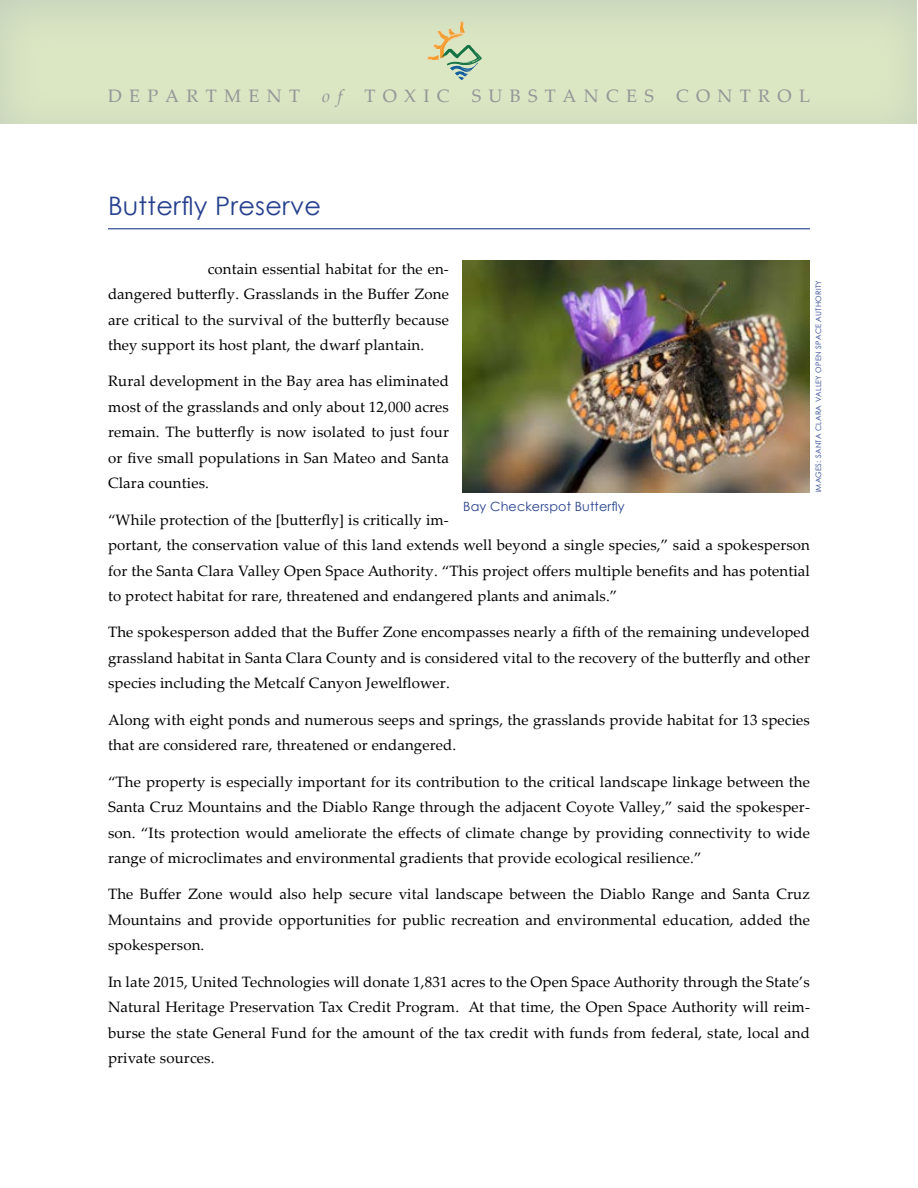
<style>
.page{position:relative;width:918px;height:1188px;background:#fff}
.page>*{position:absolute;margin:0;border:0;box-sizing:border-box;transform-origin:0 0}
.Head_Century{font:25.5px "Century Gothic";letter-spacing:.01em;color:#25408f}
.t1{font:18px "Palatino Linotype";color:#939598}
.Body{font:15px/25.5px "Palatino Linotype";letter-spacing:.01em;color:#000;text-align:justify}
.photo_caption{font:12.75px "Century Gothic";letter-spacing:.01em;color:#25408f}
.photo_caption-2{font:7.5px "Century Gothic";letter-spacing:.03em;color:#25408f}
.s1{font-style:italic}
</style>
<div class="page">
<div style="left:0;top:0;width:918px;height:125px;background:#d9e4c2"></div>
<svg style="left:427px;top:21px;width:54px;height:59px"></svg>
<hr style="left:108px;top:228px;width:702px;height:1px;background:#25408f">
<img style="left:462px;top:261px;width:348px;height:231px">
<p class="t1" style="left:108px;top:83px;width:704px">D E P A R T M E N T <span class="s1">o f</span> T O X I C S U B S T A N C E S C O N T R O L</p>
<p class="Head_Century" style="left:108px;top:188px;width:215px">Butterfly Preserve</p>
<p class="Body" style="left:108px;top:255px;width:342px;text-indent:100px">contain essential habitat for the en&shy;dangered butterfly. Grasslands in the Buffer Zone are critical to the survival of the butterfly because they support its host plant, the dwarf plantain.</p>
<p class="Body" style="left:108px;top:368px;width:342px">Rural development in the Bay area has eliminated most of the grasslands and only about 12,000 acres remain. The butterfly is now isolated to just four or five small populations in San Mateo and Santa Clara counties.</p>
<p class="Body" style="left:108px;top:506px;width:704px;text-align:left">“While protection of the [butterfly] is critically im-<br>portant, the conservation value of this land extends well beyond a single species,” said a spokesperson for the Santa Clara Valley Open Space Authority. “This project offers multiple benefits and has potential to protect habitat for rare, threatened and endangered plants and animals.”</p>
<p class="Body" style="left:108px;top:619px;width:704px">The spokesperson added that the Buffer Zone encompasses nearly a fifth of the remaining undeveloped grassland habitat in Santa Clara County and is considered vital to the recovery of the butterfly and other species including the Metcalf Canyon Jewelflower.</p>
<p class="Body" style="left:108px;top:706px;width:704px">Along with eight ponds and numerous seeps and springs, the grasslands provide habitat for 13 species that are considered rare, threatened or endangered.</p>
<p class="Body" style="left:108px;top:768px;width:704px">“The property is especially important for its contribution to the critical landscape linkage between the Santa Cruz Mountains and the Diablo Range through the adjacent Coyote Valley,” said the spokesper&shy;son. “Its protection would ameliorate the effects of climate change by providing connectivity to wide range of microclimates and environmental gradients that provide ecological resilience.”</p>
<p class="Body" style="left:108px;top:881px;width:704px">The Buffer Zone would also help secure vital landscape between the Diablo Range and Santa Cruz Mountains and provide opportunities for public recreation and environmental education, added the spokesperson.</p>
<p class="Body" style="left:108px;top:968px;width:703px">In late 2015, United Technologies will donate 1,831 acres to the Open Space Authority through the State’s Natural Heritage Preservation Tax Credit Program. At that time, the Open Space Authority will reim&shy;burse the state General Fund for the amount of the tax credit with funds from federal, state, local and private sources.</p>
<p class="photo_caption-2" style="left:813px;top:492px;width:213px;rotate:-90deg">IMAGES: SANTA CLARA VALLEY OPEN SPACE AUTHORITY</p>
<p class="photo_caption" style="left:463px;top:497px;width:163px">Bay Checkerspot Butterfly</p>
</div>
